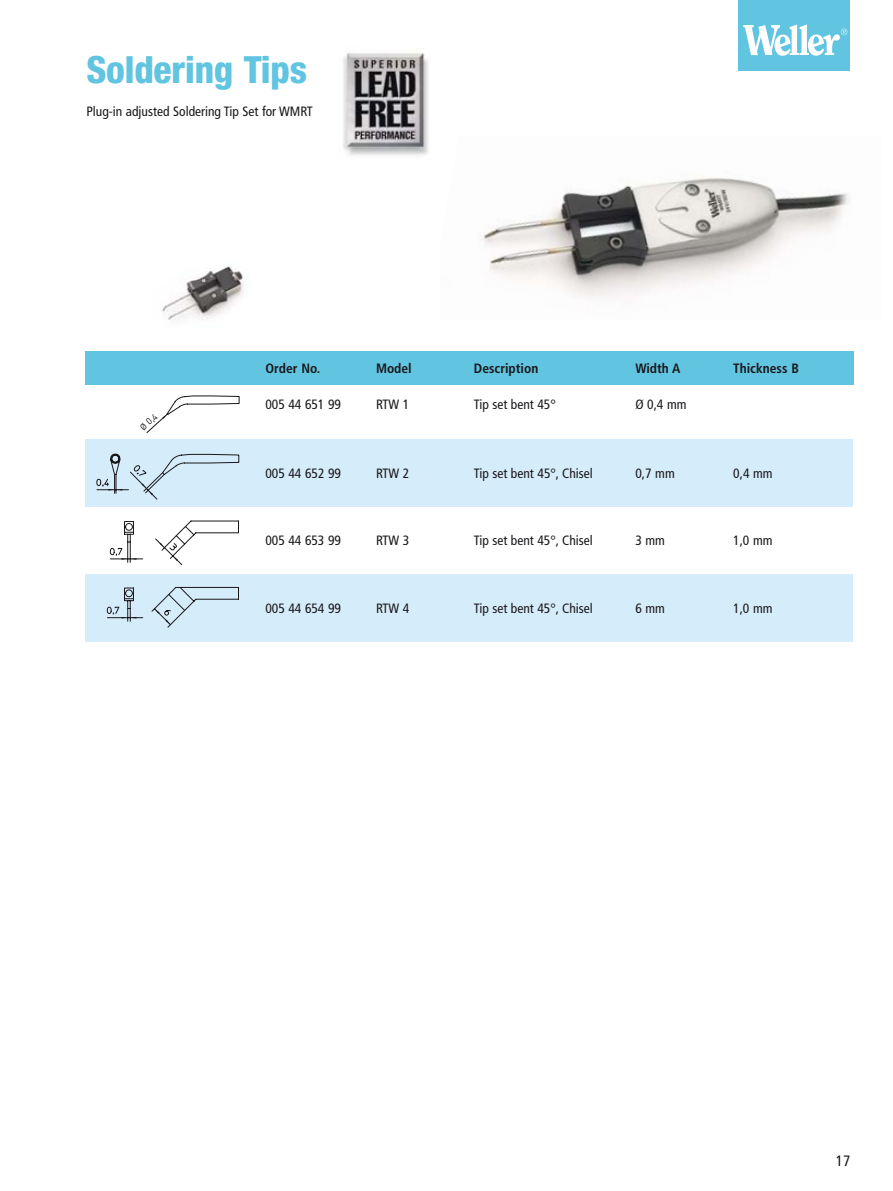
<style>
.page{position:relative;width:893px;height:1191px;background:#fff}
.page>*{position:absolute;margin:0;border:0;box-sizing:border-box;transform-origin:0 0}
.t1{font:800 condensed 37.5px "Helvetica Neue";letter-spacing:-.005em;color:#61c4e0}
.t2{font:condensed 15px "Frutiger";color:#1a171b}
.t3{font:condensed 13.5px "Frutiger";color:#1a171b}
.t4{font:700 condensed 13.5px "Frutiger";color:#1a171b}
.t5{font:9px "DIN";color:#1a171b}
</style>
<div class="page">
<div style="left:738px;top:1px;width:112px;height:70px;background:#61c4e0"></div>
<svg style="left:743px;top:25px;width:104px;height:31px"></svg>
<div style="left:85px;top:351px;width:768px;height:33px;background:#61c4e0"></div>
<div style="left:85px;top:439px;width:768px;height:67px;background:#d5edfa"></div>
<div style="left:85px;top:574px;width:768px;height:68px;background:#d5edfa"></div>
<svg style="left:146px;top:395px;width:94px;height:38px"></svg>
<svg style="left:96px;top:453px;width:143px;height:47px"></svg>
<svg style="left:110px;top:520px;width:129px;height:45px"></svg>
<svg style="left:107px;top:586px;width:132px;height:42px"></svg>
<img style="left:162px;top:266px;width:85px;height:54px">
<img style="left:481px;top:177px;width:368px;height:121px">
<img style="left:343px;top:48px;width:85px;height:108px">
<h1 class="t1" style="left:86px;top:56px;width:222px">Soldering Tips</h1>
<p class="t3" style="left:86px;top:106px;width:228px">Plug-in adjusted Soldering Tip Set for WMRT</p>
<p class="t5" style="left:138px;top:424px;width:21px;rotate:-41deg">Ø 0,4</p>
<p class="t4" style="left:265px;top:362px;width:56px">Order No.</p>
<p class="t4" style="left:376px;top:362px;width:37px">Model</p>
<p class="t4" style="left:474px;top:362px;width:66px">Description</p>
<p class="t4" style="left:635px;top:362px;width:46px">Width A</p>
<p class="t4" style="left:733px;top:362px;width:67px">Thickness B</p>
<p class="t3" style="left:265px;top:398px;width:77px">005 44 651 99</p>
<p class="t3" style="left:376px;top:398px;width:35px">RTW 1</p>
<p class="t3" style="left:474px;top:398px;width:83px">Tip set bent 45°</p>
<p class="t3" style="left:635px;top:398px;width:53px">Ø 0,4 mm</p>
<p class="t3" style="left:265px;top:467px;width:77px">005 44 652 99</p>
<p class="t3" style="left:376px;top:467px;width:35px">RTW 2</p>
<p class="t3" style="left:474px;top:467px;width:121px">Tip set bent 45°, Chisel</p>
<p class="t3" style="left:635px;top:467px;width:41px">0,7 mm</p>
<p class="t3" style="left:733px;top:467px;width:41px">0,4 mm</p>
<p class="t3" style="left:265px;top:535px;width:77px">005 44 653 99</p>
<p class="t3" style="left:376px;top:535px;width:35px">RTW 3</p>
<p class="t3" style="left:474px;top:535px;width:121px">Tip set bent 45°, Chisel</p>
<p class="t3" style="left:635px;top:535px;width:31px">3 mm</p>
<p class="t3" style="left:733px;top:535px;width:41px">1,0 mm</p>
<p class="t3" style="left:265px;top:602px;width:77px">005 44 654 99</p>
<p class="t3" style="left:376px;top:602px;width:35px">RTW 4</p>
<p class="t3" style="left:474px;top:602px;width:121px">Tip set bent 45°, Chisel</p>
<p class="t3" style="left:635px;top:602px;width:31px">6 mm</p>
<p class="t3" style="left:733px;top:602px;width:41px">1,0 mm</p>
<p class="t2" style="left:836px;top:1154px;width:16px">17</p>
</div>
